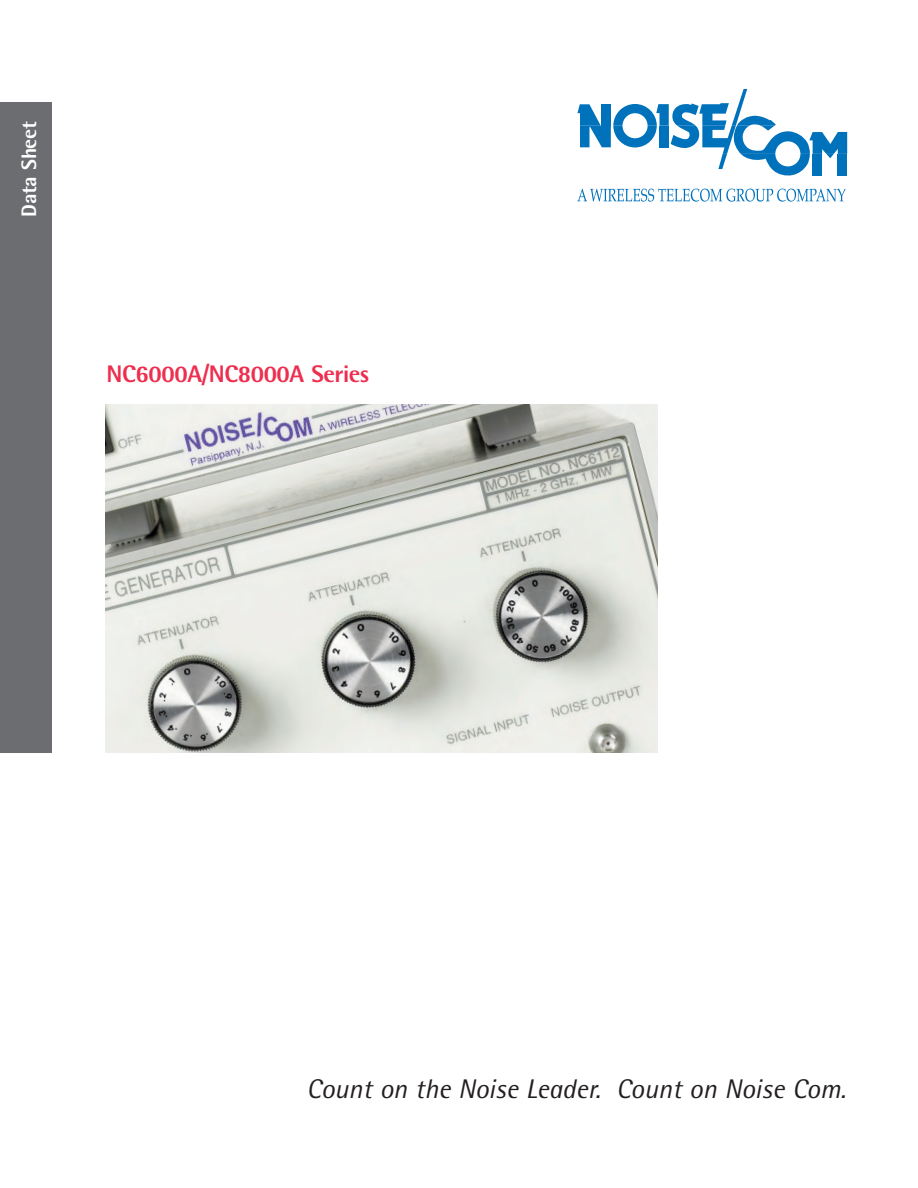
<style>
.page{position:relative;width:918px;height:1188px;background:#fff}
.page>*{position:absolute;margin:0;border:0;box-sizing:border-box;transform-origin:0 0}
.t1{font:italic 27px "Rotis Semi Sans";color:#231f20}
.t2{font:800 24px "Rotis Semi Sans";letter-spacing:-.015em;color:#ee2e4e}
.t3{font:800 21px "Rotis Semi Sans";letter-spacing:-.015em;color:#fff}
</style>
<div class="page">
<img style="left:105px;top:405px;width:553px;height:348px">
<svg style="left:577px;top:89px;width:270px;height:87px"></svg>
<div style="left:838px;top:154px;width:9px;height:21px;background:#0072bc"></div>
<svg style="left:577px;top:189px;width:269px;height:13px"></svg>
<div style="left:0;top:103px;width:51px;height:650px;background:#6c6d70"></div>
<p class="t3" style="left:22px;top:217px;width:97px;rotate:-90deg">Data Sheet</p>
<p class="t2" style="left:107px;top:365px;width:264px">NC6000A/NC8000A Series</p>
<p class="t1" style="left:307px;top:1079px;width:541px">Count on the Noise Leader. Count on Noise Com.</p>
</div>
